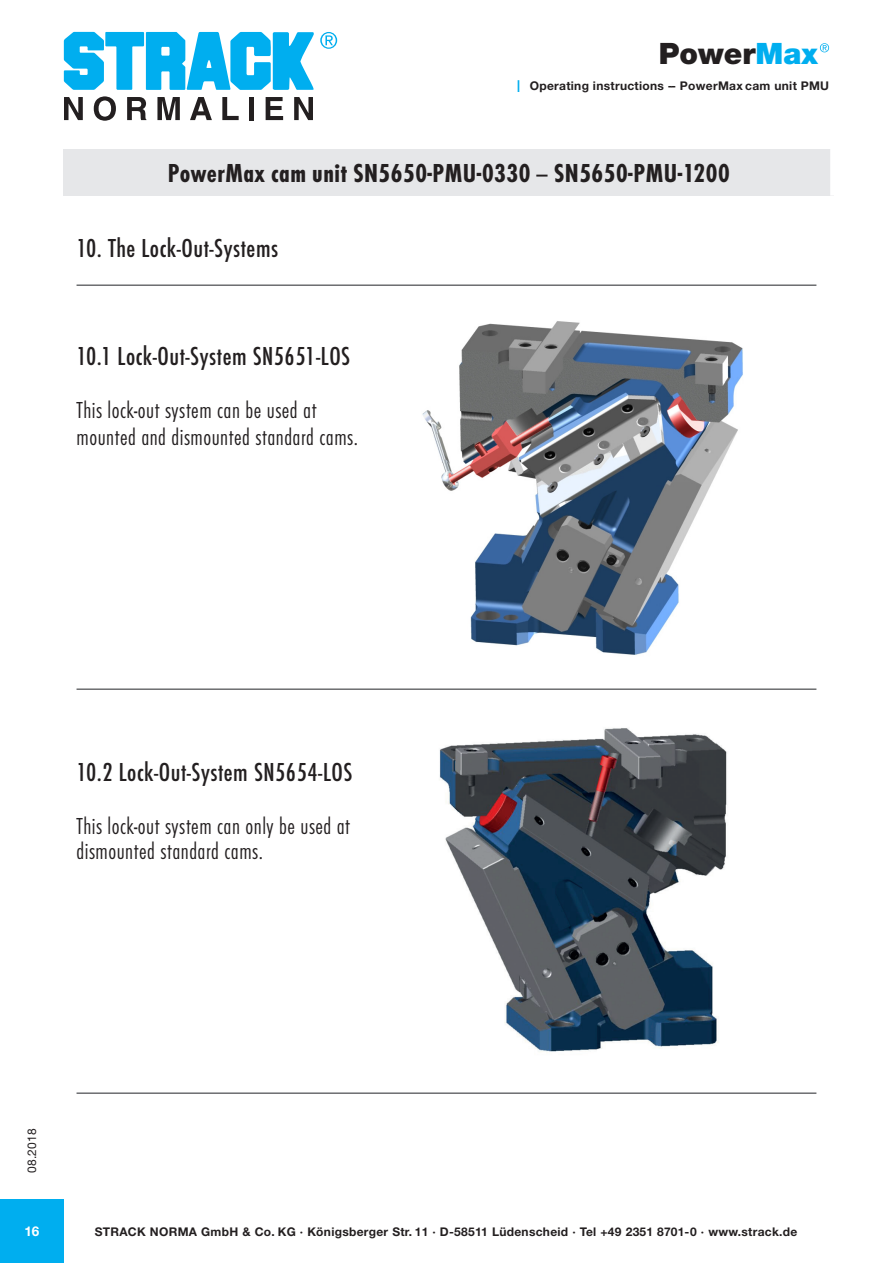
<style>
.page{position:relative;width:893px;height:1263px;background:#fff}
.page>*{position:absolute;margin:0;border:0;box-sizing:border-box;transform-origin:0 0}
.t1{font:900 29.55px "Helvetica Neue LT Std";color:#231f20}
.t2{font:27px "Futura T Med Con";letter-spacing:.02em;color:#231f20}
.t3{font:27px "Futura T Bol Con";letter-spacing:.02em;color:#231f20}
.t4{font:24px "Futura T Lig Con";letter-spacing:.02em;color:#231f20}
.t5{font:700 13.5px "Helvetica Neue LT Std";color:#fff}
.t6{font:700 12px "Helvetica Neue LT Std";letter-spacing:.025em;color:#231f20}
.t7{font:12px "Helvetica Neue LT Std";letter-spacing:.03em;color:#231f20}
.s1{color:#00aeef}
.s2{font-weight:400;font-size:16.5px;color:#00aeef}
.s3{font-family:"Futura T Lig Con"}
</style>
<div class="page">
<div style="left:0;top:1199px;width:64px;height:64px;background:#00aeef"></div>
<svg style="left:64px;top:97px;width:19px;height:23px"></svg>
<svg style="left:94px;top:96px;width:22px;height:25px"></svg>
<svg style="left:127px;top:97px;width:19px;height:23px"></svg>
<svg style="left:157px;top:97px;width:23px;height:23px"></svg>
<svg style="left:190px;top:97px;width:22px;height:23px"></svg>
<svg style="left:222px;top:97px;width:17px;height:23px"></svg>
<div style="left:249px;top:97px;width:5px;height:23px;background:#231f20"></div>
<svg style="left:266px;top:97px;width:17px;height:23px"></svg>
<svg style="left:294px;top:97px;width:19px;height:23px"></svg>
<svg style="left:64px;top:32px;width:273px;height:58px"></svg>
<svg style="left:820px;top:43px;width:9px;height:9px"></svg>
<div style="left:64px;top:149px;width:770px;height:47px;background:#e6e7e9"></div>
<div style="left:830px;top:149px;width:8px;height:47px;background:#fff"></div>
<img style="left:422px;top:321px;width:321px;height:334px">
<hr style="left:77px;top:284px;width:739px;height:2px;background:#6c6d70">
<hr style="left:77px;top:688px;width:739px;height:2px;background:#6c6d70">
<hr style="left:77px;top:1092px;width:739px;height:2px;background:#6c6d70">
<img style="left:439px;top:728px;width:288px;height:324px">
<h1 class="t1" style="left:659px;top:36px;width:161px">Power<span class="s1">Max</span></h1>
<p class="t6" style="left:516px;top:78px;width:314px"><span class="s2">I</span> Operating instructions -- PowerMax cam unit PMU</p>
<h2 class="t3" style="left:168px;top:158px;width:563px">PowerMax cam unit SN5650-PMU-0330 <span class="s3">—</span> SN5650-PMU-1200</h2>
<p class="t2" style="left:77px;top:234px;width:203px">10. The Lock-Out-Systems</p>
<p class="t2" style="left:77px;top:342px;width:275px">10.1 Lock-Out-System SN5651-LOS</p>
<p class="t4" style="left:77px;top:397px;width:241px">This lock-out system can be used at</p>
<p class="t4" style="left:77px;top:424px;width:283px">mounted and dismounted standard cams.</p>
<p class="t2" style="left:77px;top:757px;width:277px">10.2 Lock-Out-System SN5654-LOS</p>
<p class="t4" style="left:77px;top:813px;width:275px">This lock-out system can only be used at</p>
<p class="t4" style="left:77px;top:838px;width:188px">dismounted standard cams.</p>
<p class="t7" style="left:25px;top:1173px;width:47px;rotate:-90deg">08.2018</p>
<p class="t5" style="left:24px;top:1222px;width:17px">16</p>
<p class="t6" style="left:95px;top:1224px;width:704px">STRACK NORMA GmbH &amp; Co. KG · Königsberger Str. 11 · D-58511 Lüdenscheid · Tel +49 2351 8701-0 · www.strack.de</p>
</div>
